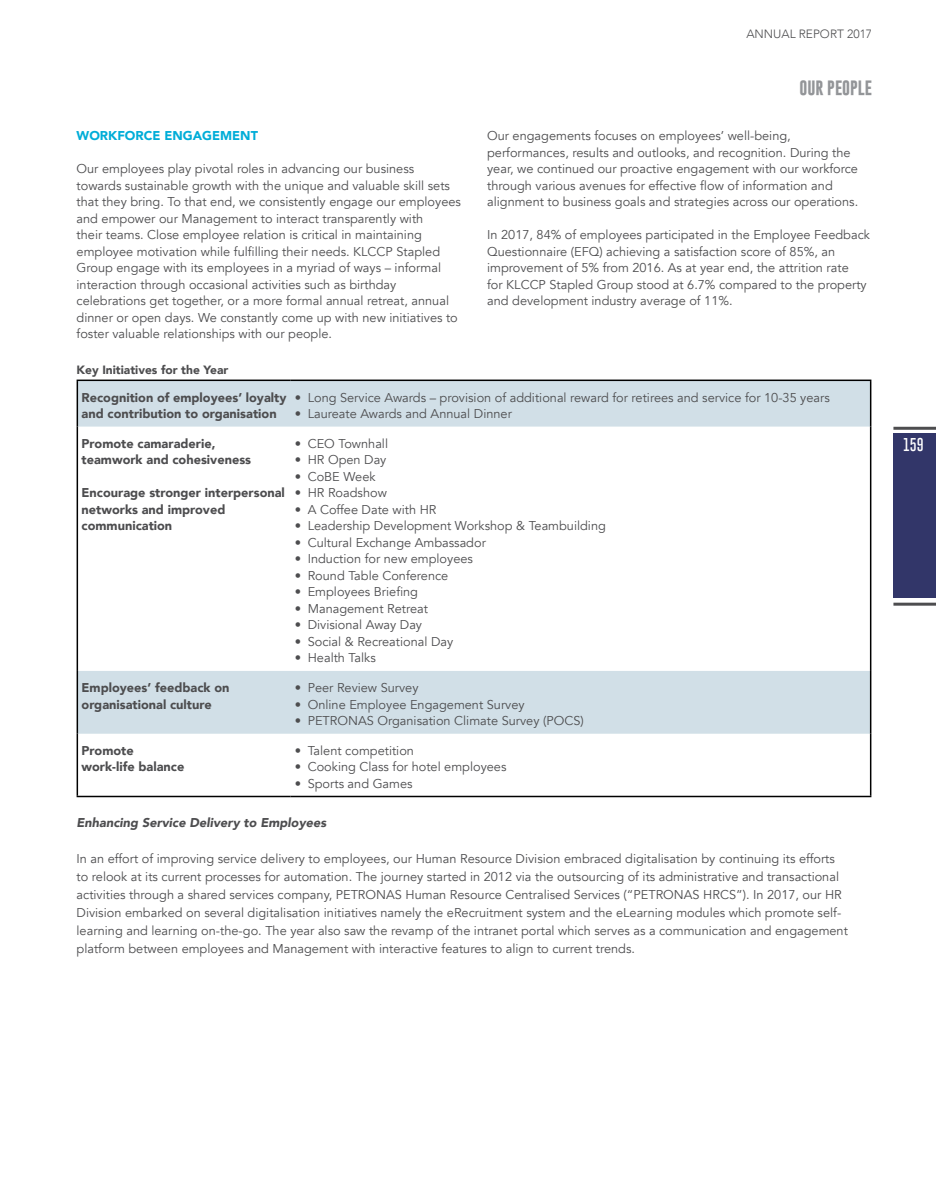
<style>
.page{position:relative;width:936px;height:1191px;background:#fff}
.page>*{position:absolute;margin:0;border:0;box-sizing:border-box;transform-origin:0 0}
.t1{font:700 15px "Gobold";color:#939598}
.t2{font:100 13.5px "Gobold";color:#fff}
.t3{font:12.75px/16.5px "Avenir";color:#4d4d4f}
.t4{font:900 12.75px/16.5px "Avenir";color:#4d4d4f}
.t5{font:italic 900 12.75px "Avenir";color:#4d4d4f}
.t6{font:900 12.75px "Avenir";color:#00add8}
.t7{font:900 12px "Avenir";color:#4d4d4f}
.t8{font:300 12px "Avenir";color:#4d4d4f}
</style>
<div class="page">
<div style="left:893px;top:433px;width:42px;height:164px;background:#323669"></div>
<hr style="left:893px;top:427px;width:42px;height:3px;background:#4d4d4f">
<hr style="left:893px;top:602px;width:42px;height:3px;background:#4d4d4f">
<svg style="left:78px;top:381px;width:791px;height:352px"></svg>
<hr style="left:77px;top:379px;width:214px;height:2px;background:#000">
<hr style="left:77px;top:381px;width:1px;height:45px;background:#000">
<hr style="left:291px;top:379px;width:580px;height:2px;background:#000">
<hr style="left:869px;top:381px;width:2px;height:45px;background:#000">
<hr style="left:77px;top:426px;width:1px;height:245px;background:#000">
<hr style="left:869px;top:426px;width:2px;height:245px;background:#000">
<hr style="left:77px;top:671px;width:1px;height:62px;background:#000">
<hr style="left:869px;top:671px;width:2px;height:62px;background:#000">
<hr style="left:77px;top:733px;width:1px;height:62px;background:#000">
<hr style="left:869px;top:733px;width:2px;height:62px;background:#000">
<hr style="left:77px;top:795px;width:214px;height:2px;background:#000">
<hr style="left:291px;top:795px;width:580px;height:2px;background:#000">
<p class="t8" style="left:746px;top:26px;width:127px">ANNUAL REPORT 2017</p>
<p class="t6" style="left:77px;top:125px;width:183px">WORKFORCE ENGAGEMENT</p>
<p class="t3" style="left:77px;top:161px;width:386px">Our employees play pivotal roles in advancing our business towards sustainable growth with the unique and valuable skill sets that they bring. To that end, we consistently engage our employees and empower our Management to interact transparently with<br>their teams. Close employee relation is critical in maintaining employee motivation while fulfilling their needs. KLCCP Stapled Group engage with its employees in a myriad of ways – informal interaction through occasional activities such as birthday celebrations get together, or a more formal annual retreat, annual dinner or open days. We constantly come up with new initiatives to foster valuable relationships with our people.</p>
<p class="t1" style="left:799px;top:78px;width:74px">OUR PEOPLE</p>
<p class="t3" style="left:487px;top:128px;width:372px">Our engagements focuses on employees’ well-being, performances, results and outlooks, and recognition. During the year, we continued our proactive engagement with our workforce through various avenues for effective flow of information and alignment to business goals and strategies across our operations.</p>
<p class="t3" style="left:487px;top:227px;width:384px">In 2017, 84% of employees participated in the Employee Feedback Questionnaire (EFQ) achieving a satisfaction score of 85%, an improvement of 5% from 2016. As at year end, the attrition rate<br>for KLCCP Stapled Group stood at 6.7% compared to the property and development industry average of 11%.</p>
<p class="t7" style="left:77px;top:359px;width:153px">Key Initiatives for the Year</p>
<p class="t4" style="left:82px;top:388px;width:206px">Recognition of employees’ loyalty and contribution to organisation</p>
<p class="t3" style="left:295px;top:389px;width:536px">• Long Service Awards – provision of additional reward for retirees and service for 10-35 years</p>
<p class="t3" style="left:295px;top:406px;width:218px">• Laureate Awards and Annual Dinner</p>
<p class="t4" style="left:82px;top:435px;width:171px">Promote camaraderie, teamwork and cohesiveness</p>
<p class="t4" style="left:82px;top:484px;width:205px">Encourage stronger interpersonal networks and improved communication</p>
<p class="t3" style="left:295px;top:435px;width:95px">• CEO Townhall</p>
<p class="t3" style="left:295px;top:452px;width:93px">• HR Open Day</p>
<p class="t3" style="left:295px;top:468px;width:82px">• CoBE Week</p>
<p class="t3" style="left:295px;top:485px;width:93px">• HR Roadshow</p>
<p class="t3" style="left:295px;top:501px;width:143px">• A Coffee Date with HR</p>
<p class="t3" style="left:295px;top:518px;width:312px">• Leadership Development Workshop &amp; Teambuilding</p>
<p class="t3" style="left:295px;top:534px;width:192px">• Cultural Exchange Ambassador</p>
<p class="t3" style="left:295px;top:551px;width:179px">• Induction for new employees</p>
<p class="t3" style="left:295px;top:567px;width:155px">• Round Table Conference</p>
<p class="t3" style="left:295px;top:584px;width:125px">• Employees Briefing</p>
<p class="t3" style="left:295px;top:600px;width:134px">• Management Retreat</p>
<p class="t3" style="left:295px;top:617px;width:129px">• Divisional Away Day</p>
<p class="t3" style="left:295px;top:633px;width:160px">• Social &amp; Recreational Day</p>
<p class="t3" style="left:295px;top:650px;width:82px">• Health Talks</p>
<p class="t4" style="left:82px;top:679px;width:149px">Employees’ feedback on organisational culture</p>
<p class="t3" style="left:295px;top:679px;width:125px">• Peer Review Survey</p>
<p class="t3" style="left:295px;top:696px;width:231px">• Online Employee Engagement Survey</p>
<p class="t3" style="left:295px;top:712px;width:290px">• PETRONAS Organisation Climate Survey (POCS)</p>
<p class="t4" style="left:82px;top:742px;width:104px">Promote work-life balance</p>
<p class="t3" style="left:295px;top:742px;width:120px">• Talent competition</p>
<p class="t3" style="left:295px;top:759px;width:213px">• Cooking Class for hotel employees</p>
<p class="t3" style="left:295px;top:775px;width:119px">• Sports and Games</p>
<p class="t5" style="left:77px;top:812px;width:251px">Enhancing Service Delivery to Employees</p>
<p class="t3" style="left:77px;top:850px;width:772px;line-height:18px">In an effort of improving service delivery to employees, our Human Resource Division embraced digitalisation by continuing its efforts to relook at its current processes for automation. The journey started in 2012 via the outsourcing of its administrative and transactional activities through a shared services company, PETRONAS Human Resource Centralised Services (“PETRONAS HRCS”). In 2017, our HR Division embarked on several digitalisation initiatives namely the eRecruitment system and the eLearning modules which promote self&shy;learning and learning on-the-go. The year also saw the revamp of the intranet portal which serves as a communication and engagement platform between employees and Management with interactive features to align to current trends.</p>
<p class="t2" style="left:903px;top:435px;width:22px">159</p>
</div>
